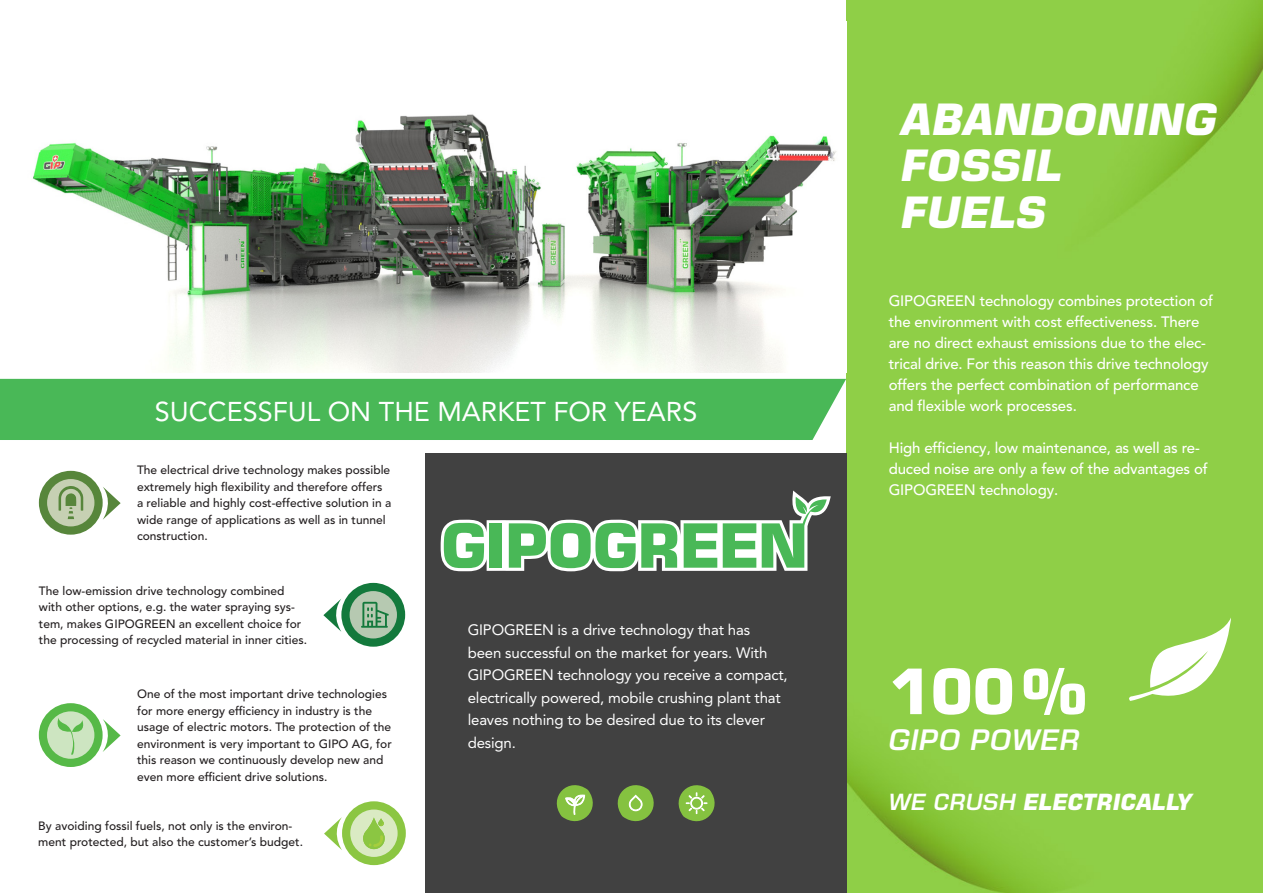
<style>
.page{position:relative;width:1263px;height:893px;background:#fff}
.page>*{position:absolute;margin:0;border:0;box-sizing:border-box;transform-origin:0 0}
.t1{font:700 63px "Eurostile LT Pro";color:#fff}
.t2{font:italic 700 43.5px/46.5px "Eurostile LT Pro";color:#fff}
.t3{font:italic 600 28.5px "Eurostile LT Pro";color:#fff}
.t4{font:27px "Avenir LT Pro";color:#fff}
.t5{font:italic 700 22.5px "Eurostile LT Pro";color:#fff}
.t6{font:500 15px/21px "Avenir LT Pro";letter-spacing:-.01em;color:#fff}
.t7{font:15px/22.5px "Avenir LT Pro";letter-spacing:-.01em;color:#fff}
.t8{font:500 12px/16.5px "Avenir LT Pro";color:#231f20}
.s1{font-weight:600}
</style>
<div class="page">
<div style="left:0;top:379px;width:846px;height:61px;background:#49b857"></div>
<div style="left:846px;top:0;width:417px;height:892px;background:#8fcf47"></div>
<div style="left:425px;top:453px;width:421px;height:439px;background:#414141"></div>
<svg style="left:441px;top:490px;width:390px;height:81px"></svg>
<div style="left:39px;top:471px;width:64px;height:63px;background:#57863b;border-radius:50%"></div>
<div style="left:47px;top:479px;width:47px;height:47px;background:#c6d0b3;border-radius:50%"></div>
<svg style="left:103px;top:487px;width:18px;height:32px"></svg>
<svg style="left:59px;top:486px;width:24px;height:33px"></svg>
<div style="left:341px;top:583px;width:64px;height:63px;background:#13793c;border-radius:50%"></div>
<div style="left:350px;top:591px;width:47px;height:47px;background:#b6c9b1;border-radius:50%"></div>
<svg style="left:323px;top:599px;width:18px;height:32px"></svg>
<svg style="left:361px;top:601px;width:28px;height:26px"></svg>
<div style="left:39px;top:703px;width:64px;height:64px;background:#56b947;border-radius:50%"></div>
<div style="left:47px;top:711px;width:47px;height:47px;background:#cde5c1;border-radius:50%"></div>
<svg style="left:103px;top:719px;width:18px;height:33px"></svg>
<svg style="left:53px;top:717px;width:35px;height:37px"></svg>
<div style="left:342px;top:801px;width:64px;height:64px;background:#8bc642;border-radius:50%"></div>
<svg style="left:324px;top:817px;width:18px;height:33px"></svg>
<svg style="left:350px;top:809px;width:48px;height:47px"></svg>
<svg style="left:1127px;top:617px;width:104px;height:92px"></svg>
<img style="left:33px;top:114px;width:804px;height:258px">
<svg style="left:556px;top:785px;width:98px;height:37px"></svg>
<svg style="left:678px;top:785px;width:37px;height:37px"></svg>
<h3 class="t4" style="left:155px;top:395px;width:544px">SUCCESSFUL ON THE MARKET FOR YEARS</h3>
<p class="t8" style="left:137px;top:462px;width:256px">The electrical drive technology makes possible extremely high flexibility and therefore offers a reliable and highly cost-effective solution in a wide range of applications as well as in tunnel construction.</p>
<p class="t8" style="left:39px;top:582px;width:270px">The low-emission drive technology combined with other options, e.g. the water spraying sys&shy;tem, makes GIPOGREEN an excellent choice for the processing of recycled material in inner cities.</p>
<p class="t8" style="left:137px;top:686px;width:256px">One of the most important drive technologies for more energy efficiency in industry is the usage of electric motors. The protection of the environment is very important to GIPO AG, for this reason we continuously develop new and even more efficient drive solutions.</p>
<p class="t8" style="left:38px;top:817px;width:266px">By avoiding fossil fuels, not only is the environ&shy;ment protected, but also the customer’s budget.</p>
<p class="t7" style="left:468px;top:618px;width:322px">GIPOGREEN is a drive technology that has<br>been successful on the market for years. With GIPOGREEN technology you receive a compact, electrically powered, mobile crushing plant that leaves nothing to be desired due to its clever design.</p>
<h2 class="t2" style="left:902px;top:95px;width:318px">ABANDONING<br>FOSSIL<br>FUELS</h2>
<p class="t6" style="left:889px;top:290px;width:326px">GIPOGREEN technology combines protection of the environment with cost effectiveness. There are no direct exhaust emissions due to the elec&shy;trical drive. For this reason this drive technology offers the perfect combination of performance and flexible work processes.</p>
<p class="t6" style="left:889px;top:437px;width:321px">High efficiency, low maintenance, as well as re&shy;duced noise are only a few of the advantages of<br>GIPOGREEN technology.</p>
<h1 class="t1" style="left:889px;top:652px;width:198px">100%</h1>
<h3 class="t3" style="left:889px;top:722px;width:193px">GIPO POWER</h3>
<h3 class="t5" style="left:889px;top:788px;width:305px"><span class="s1">WE CRUSH</span> ELECTRICALLY</h3>
</div>
